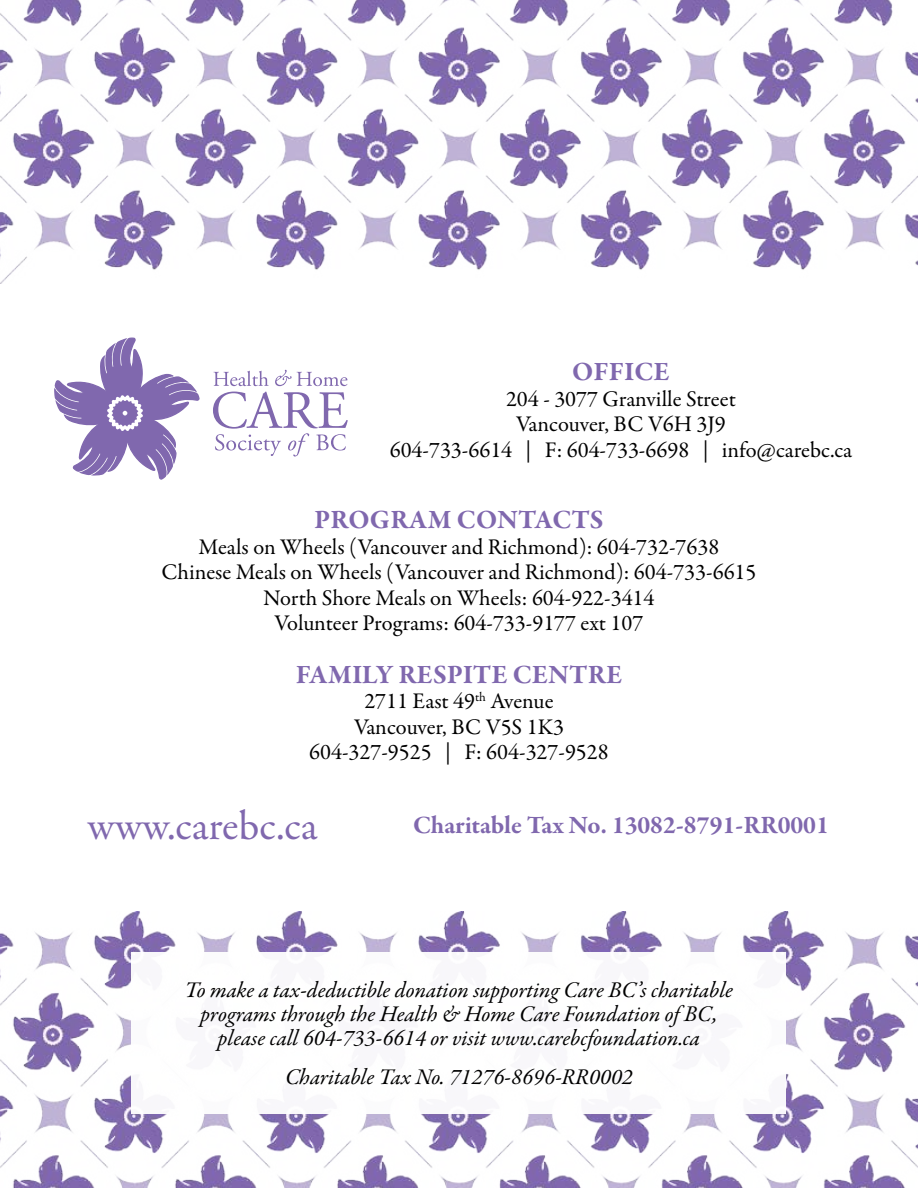
<style>
.page{position:relative;width:918px;height:1188px;background:#fff}
.page>*{position:absolute;margin:0;border:0;box-sizing:border-box;transform-origin:0 0}
.t1{font:42px "Garamond Premr Pro";color:#8068ae}
.t2{font:700 27px "Garamond Premr Pro";letter-spacing:.005em;color:#8068ae}
.t3{font:700 25.5px "Garamond Premr Pro";color:#8068ae}
.t4{font:22.5px/25.5px "Garamond Premr Pro";color:#000;text-align:center}
.t5{font:italic 22.5px/24px "Garamond Premr Pro";color:#000;text-align:center}
</style>
<div class="page">
<img style="left:0;top:0;width:918px;height:284px">
<img style="left:0;top:911px;width:918px;height:277px">
<div style="left:132px;top:952px;width:654px;height:162px;background:#fff"></div>
<svg style="left:214px;top:371px;width:55px;height:15px"></svg>
<svg style="left:275px;top:370px;width:72px;height:16px"></svg>
<svg style="left:213px;top:392px;width:135px;height:65px"></svg>
<svg style="left:54px;top:338px;width:146px;height:142px"></svg>
<p class="t2" style="left:572px;top:355px;width:99px">OFFICE</p>
<p class="t4" style="left:390px;top:387px;width:464px">204 - 3077 Granville Street<br>Vancouver, BC V6H 3J9<br>604-733-6614 | F: 604-733-6698 | info@carebc.ca</p>
<p class="t2" style="left:314px;top:503px;width:291px">PROGRAM CONTACTS</p>
<p class="t4" style="left:162px;top:535px;width:596px">Meals on Wheels (Vancouver and Richmond): 604-732-7638<br>Chinese Meals on Wheels (Vancouver and Richmond): 604-733-6615<br>North Shore Meals on Wheels: 604-922-3414<br>Volunteer Programs: 604-733-9177 ext 107</p>
<p class="t2" style="left:296px;top:658px;width:328px">FAMILY RESPITE CENTRE</p>
<p class="t4" style="left:309px;top:689px;width:301px">2711 East 49<sup>th</sup> Avenue<br>Vancouver, BC V5S 1K3<br>604-327-9525 | F: 604-327-9528</p>
<h1 class="t1" style="left:88px;top:800px;width:231px">www.carebc.ca</h1>
<p class="t3" style="left:413px;top:809px;width:417px">Charitable Tax No. 13082-8791-RR0001</p>
<p class="t5" style="left:185px;top:980px;width:550px">To make a tax-deductible donation supporting Care BC’s charitable programs through the Health &amp; Home Care Foundation of BC, please call 604-733-6614 or visit www.carebcfoundation.ca</p>
<p class="t5" style="left:285px;top:1067px;width:349px">Charitable Tax No. 71276-8696-RR0002</p>
</div>
